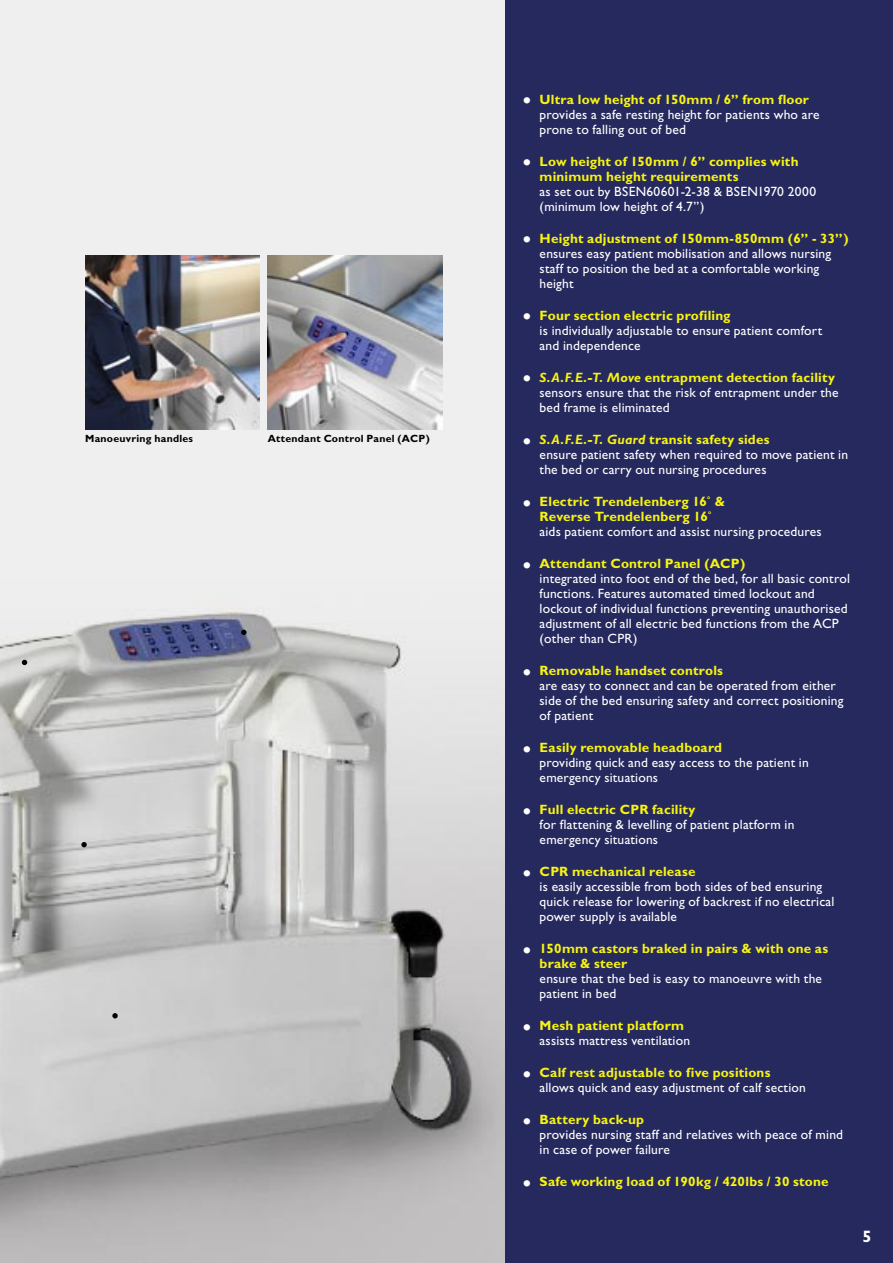
<style>
.page{position:relative;width:893px;height:1263px;background:#fff}
.page>*{position:absolute;margin:0;border:0;box-sizing:border-box;transform-origin:0 0}
.Punkter{font:700 16.5px "Gill Sans";color:#fff}
.Punkter_-_negativa{font:13.5px/15px "Gill Sans";letter-spacing:.015em;color:#fff}
.Punkter_-_negativa-2{font:700 13.5px/15px "Gill Sans";letter-spacing:.015em;color:#f7f410}
.Bildtext{font:700 10.5px "Gill Sans";letter-spacing:.025em;color:#000}
.s1{font-size:25.5px}
.s2{font-weight:700;color:#f7f410}
.s3{font-weight:700;font-style:italic;color:#f7f410}
.s4{font-weight:400;font-size:25.5px;color:#fff}
.s5{font-weight:400;color:#fff}
</style>
<div class="page">
<img style="left:0;top:0;width:506px;height:1263px">
<img style="left:85px;top:255px;width:174px;height:174px">
<img style="left:268px;top:255px;width:174px;height:174px">
<svg style="left:22px;top:660px;width:5px;height:5px"></svg>
<svg style="left:81px;top:842px;width:6px;height:5px"></svg>
<svg style="left:241px;top:630px;width:6px;height:5px"></svg>
<svg style="left:112px;top:1013px;width:6px;height:5px"></svg>
<div style="left:506px;top:0;width:387px;height:1263px;background:#26295e"></div>
<p class="Bildtext" style="left:85px;top:432px;width:109px">Manoeuvring handles</p>
<p class="Bildtext" style="left:268px;top:432px;width:163px">Attendant Control Panel (ACP)</p>
<p class="Punkter_-_negativa" style="left:540px;top:92px;width:281px;text-indent:-17px"><span class="s1">•</span> <span class="s2">Ultra low height of 150mm / 6” from floor </span>provides a safe resting height for patients who are prone to falling out of bed</p>
<p class="Punkter_-_negativa" style="left:540px;top:154px;width:278px;text-indent:-17px"><span class="s1">•</span> <span class="s2">Low height of 150mm / 6” complies with minimum height requirements<br></span>as set out by BSEN60601-2-38 &amp; BSEN1970 2000 (minimum low height of 4.7”)</p>
<p class="Punkter_-_negativa" style="left:540px;top:231px;width:310px;text-indent:-17px"><span class="s1">•</span> <span class="s2">Height adjustment of 150mm-850mm (6” - 33”) </span>ensures easy patient mobilisation and allows nursing staff to position the bed at a comfortable working height</p>
<p class="Punkter_-_negativa" style="left:540px;top:308px;width:284px;text-indent:-17px"><span class="s1">•</span> <span class="s2">Four section electric profiling<br></span>is individually adjustable to ensure patient comfort and independence</p>
<p class="Punkter_-_negativa" style="left:540px;top:370px;width:301px;text-indent:-17px"><span class="s1">•</span> <span class="s3">S.A.F.E.-T. Move</span> <span class="s2">entrapment detection facility </span>sensors ensure that the risk of entrapment under the bed frame is eliminated</p>
<p class="Punkter_-_negativa" style="left:540px;top:432px;width:310px;text-indent:-17px"><span class="s1">•</span> <span class="s3">S.A.F.E.-T. Guard</span> <span class="s2">transit safety sides<br></span>ensure patient safety when required to move patient in the bed or carry out nursing procedures</p>
<p class="Punkter_-_negativa-2" style="left:540px;top:494px;width:284px;text-indent:-17px"><span class="s4">•</span> Electric Trendelenberg 16˚ &amp;<br>Reverse Trendelenberg 16˚<br><span class="s5">aids patient comfort and assist nursing procedures</span></p>
<p class="Punkter_-_negativa" style="left:540px;top:556px;width:312px;text-indent:-17px"><span class="s1">•</span> <span class="s2">Attendant Control Panel (ACP)<br></span>integrated into foot end of the bed, for all basic control functions. Features automated timed lockout and lockout of individual functions preventing unauthorised adjustment of all electric bed functions from the ACP (other than CPR)</p>
<p class="Punkter_-_negativa" style="left:540px;top:663px;width:305px;text-indent:-17px"><span class="s1">•</span> <span class="s2">Removable handset controls<br></span>are easy to connect and can be operated from either side of the bed ensuring safety and correct positioning of patient</p>
<p class="Punkter_-_negativa" style="left:540px;top:740px;width:271px;text-indent:-17px"><span class="s1">•</span> <span class="s2">Easily removable headboard<br></span>providing quick and easy access to the patient in emergency situations</p>
<p class="Punkter_-_negativa" style="left:540px;top:802px;width:256px;text-indent:-17px"><span class="s1">•</span> <span class="s2">Full electric CPR facility<br></span>for flattening &amp; levelling of patient platform in emergency situations</p>
<p class="Punkter_-_negativa" style="left:540px;top:864px;width:296px;text-indent:-17px"><span class="s1">•</span> <span class="s2">CPR mechanical release<br></span>is easily accessible from both sides of bed ensuring quick release for lowering of backrest if no electrical power supply is available</p>
<p class="Punkter_-_negativa" style="left:540px;top:941px;width:290px;text-indent:-17px"><span class="s1">•</span> <span class="s2">150mm castors braked in pairs &amp; with one as brake &amp; steer<br></span>ensure that the bed is easy to manoeuvre with the patient in bed</p>
<p class="Punkter_-_negativa" style="left:540px;top:1018px;width:152px;text-indent:-17px"><span class="s1">•</span> <span class="s2">Mesh patient platform </span>assists mattress ventilation</p>
<p class="Punkter_-_negativa" style="left:540px;top:1065px;width:268px;text-indent:-17px"><span class="s1">•</span> <span class="s2">Calf rest adjustable to five positions </span>allows quick and easy adjustment of calf section</p>
<p class="Punkter_-_negativa" style="left:540px;top:1112px;width:305px;text-indent:-17px"><span class="s1">•</span> <span class="s2">Battery back-up<br></span>provides nursing staff and relatives with peace of mind in case of power failure</p>
<p class="Punkter_-_negativa-2" style="left:523px;top:1174px;width:308px"><span class="s4">•</span> Safe working load of 190kg / 420lbs / 30 stone</p>
<p class="Punkter" style="left:863px;top:1226px;width:11px">5</p>
</div>
